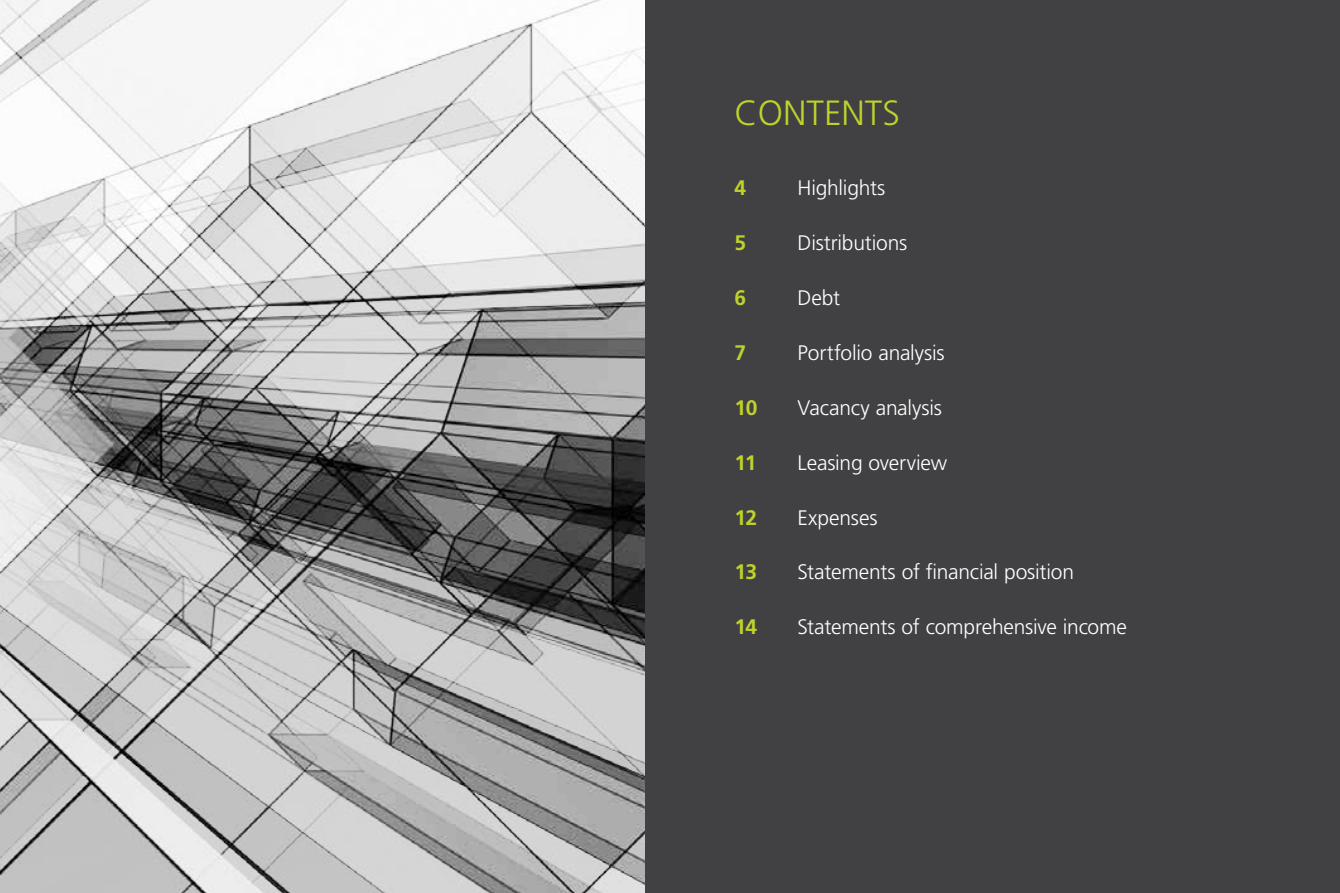
<style>
.page{position:relative;width:1340px;height:893px;background:#fff}
.page>*{position:absolute;margin:0;border:0;box-sizing:border-box;transform-origin:0 0}
.t1{font:300 35px "Frutiger LT Std";color:#bfd22b}
.t2{font:300 21px "Frutiger LT Std";letter-spacing:-.01em;color:#fff}
.t3{font:700 21px "Frutiger LT Std";letter-spacing:-.04em;color:#bfd22b}
</style>
<div class="page">
<svg style="left:0;top:0;width:645px;height:893px"></svg>
<div style="left:645px;top:0;width:694px;height:893px;background:#414042"></div>
<h1 class="t1" style="left:734px;top:94px;width:45px">Contents</h1>
<p class="t3" style="left:734px;top:176px;width:13px">4</p>
<p class="t2" style="left:797px;top:176px;width:89px">Highlights</p>
<p class="t3" style="left:734px;top:231px;width:13px">5</p>
<p class="t2" style="left:797px;top:231px;width:111px">Distributions</p>
<p class="t3" style="left:734px;top:286px;width:13px">6</p>
<p class="t2" style="left:797px;top:286px;width:44px">Debt</p>
<p class="t3" style="left:734px;top:340px;width:13px">7</p>
<p class="t2" style="left:797px;top:341px;width:148px">Portfolio analysis</p>
<p class="t3" style="left:734px;top:395px;width:24px">10</p>
<p class="t2" style="left:797px;top:396px;width:146px">Vacancy analysis</p>
<p class="t3" style="left:734px;top:450px;width:23px">11</p>
<p class="t2" style="left:797px;top:451px;width:151px">Leasing overview</p>
<p class="t3" style="left:734px;top:505px;width:24px">12</p>
<p class="t2" style="left:797px;top:505px;width:82px">Expenses</p>
<p class="t3" style="left:734px;top:560px;width:24px">13</p>
<p class="t2" style="left:797px;top:560px;width:278px">Statements of financial position</p>
<p class="t3" style="left:734px;top:615px;width:24px">14</p>
<p class="t2" style="left:797px;top:615px;width:331px">Statements of comprehensive income</p>
</div>
